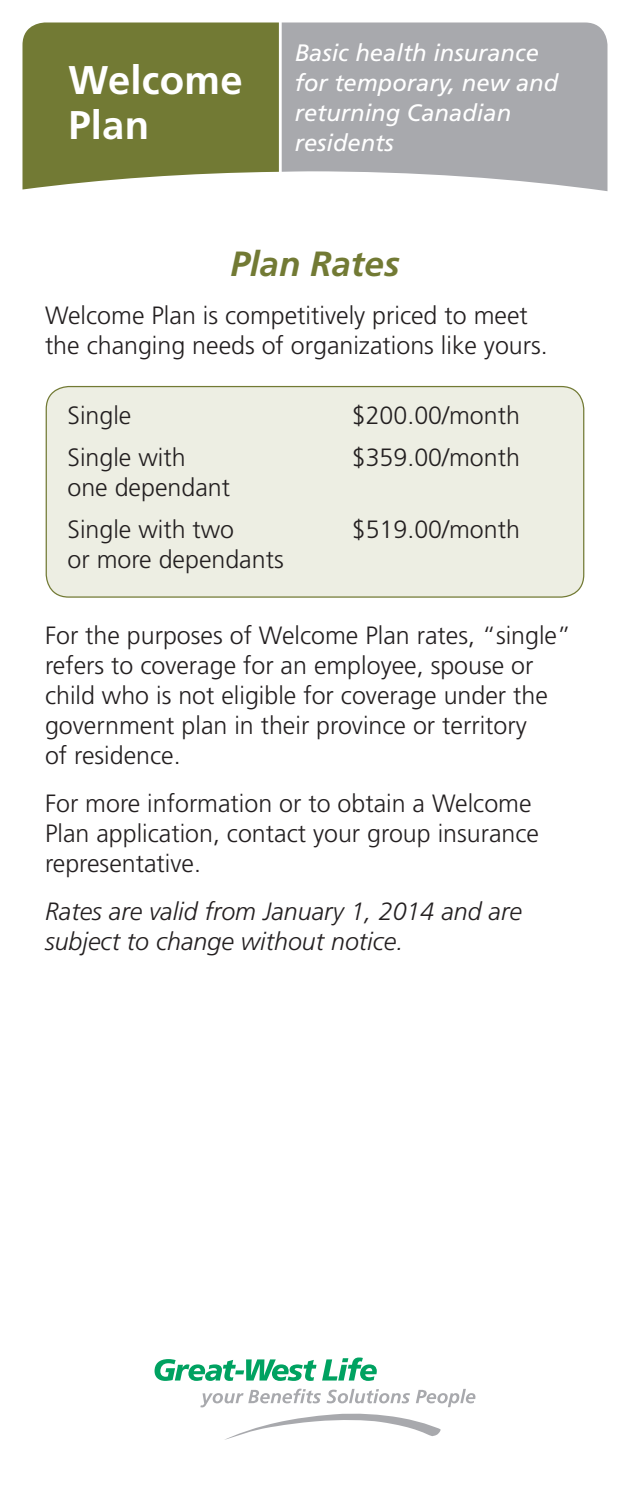
<style>
.page{position:relative;width:630px;height:1485px;background:#fff}
.page>*{position:absolute;margin:0;border:0;box-sizing:border-box;transform-origin:0 0}
.Main_Title{font:700 40px/45px "Frutiger";letter-spacing:.005em;color:#fff}
.Heading{font:italic 700 35px "Frutiger";color:#727a34}
.Body_Text{font:300 25px/30px "Frutiger";color:#231f20}
.Body_Text-2{font:italic 300 25px/30px "Frutiger";color:#231f20}
.Product_Descriptors{font:italic 23.75px "Frutiger";color:#fff}
</style>
<div class="page">
<svg style="left:282px;top:23px;width:326px;height:168px;background:#afb0b3"></svg>
<svg style="left:22px;top:22px;width:257px;height:168px;background:#7c8443"></svg>
<div style="left:46px;top:387px;width:538px;height:210px;background:#edeee3;border-radius:22px"></div>
<div style="left:46px;top:386px;width:538px;height:212px;border:1px solid #727a34;border-radius:22px"></div>
<svg style="left:200px;top:1389px;width:121px;height:18px"></svg>
<svg style="left:327px;top:1389px;width:83px;height:14px"></svg>
<svg style="left:416px;top:1389px;width:59px;height:18px"></svg>
<svg style="left:155px;top:1358px;width:222px;height:23px"></svg>
<svg style="left:225px;top:1413px;width:216px;height:27px"></svg>
<p class="Main_Title" style="left:69px;top:57px;width:176px">Welcome<br>Plan</p>
<p class="Product_Descriptors" style="left:295px;top:39px;width:246px">Basic health insurance</p>
<p class="Product_Descriptors" style="left:295px;top:69px;width:265px">for temporary, new and</p>
<p class="Product_Descriptors" style="left:295px;top:99px;width:218px">returning Canadian</p>
<p class="Product_Descriptors" style="left:295px;top:129px;width:100px">residents</p>
<p class="Heading" style="left:230px;top:243px;width:171px">Plan Rates</p>
<p class="Body_Text" style="left:45px;top:300px;width:504px">Welcome Plan is competitively priced to meet the changing needs of organizations like yours.</p>
<p class="Body_Text" style="left:68px;top:400px;width:65px">Single</p>
<p class="Body_Text" style="left:352px;top:400px;width:170px">$200.00/month</p>
<p class="Body_Text" style="left:68px;top:442px;width:164px">Single with one dependant</p>
<p class="Body_Text" style="left:352px;top:442px;width:170px">$359.00/month</p>
<p class="Body_Text" style="left:68px;top:514px;width:218px">Single with two<br>or more dependants</p>
<p class="Body_Text" style="left:352px;top:514px;width:170px">$519.00/month</p>
<p class="Body_Text" style="left:45px;top:621px;width:528px">For the purposes of Welcome Plan rates, “single” refers to coverage for an employee, spouse or child who is not eligible for coverage under the government plan in their province or territory<br>of residence.</p>
<p class="Body_Text" style="left:45px;top:789px;width:496px">For more information or to obtain a Welcome<br>Plan application, contact your group insurance representative.</p>
<p class="Body_Text-2" style="left:45px;top:897px;width:478px">Rates are valid from January 1, 2014 and are subject to change without notice.</p>
</div>
